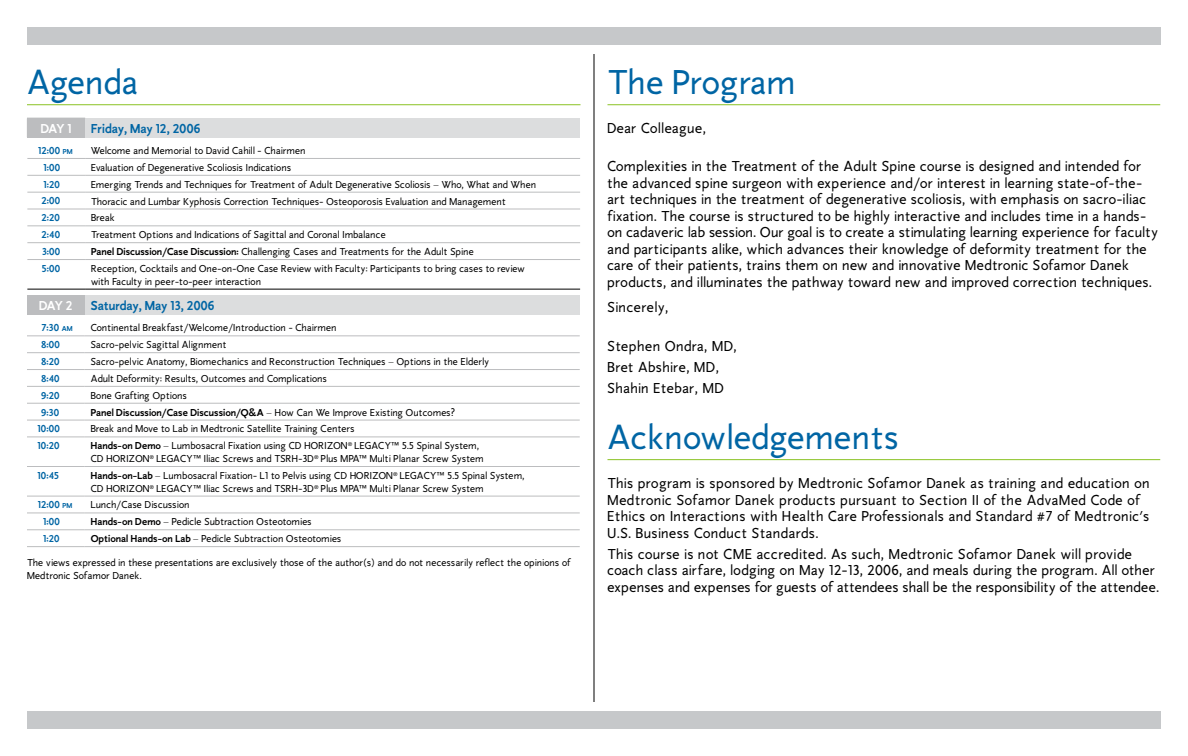
<style>
.page{position:relative;width:1188px;height:756px;background:#fff}
.page>*{position:absolute;margin:0;border:0;box-sizing:border-box;transform-origin:0 0}
.t1{font:36px "AS Full Life Sans";color:#0065a4}
.t2{font:15px/16.5px "AS Full Life Sans";letter-spacing:.01em;color:#000}
.t3{font:700 13.5px "AS Full Life Sans";color:#0065a4}
.t4{font:700 13.5px "AS Full Life Sans";letter-spacing:-.075em;color:#fff}
.t5{font:10.5px/12.8px "AS Full Life Sans";color:#000}
.t6{font:700 10.5px "AS Full Life Sans";color:#0065a4}
.t7{font:700 10.5px "AS Full Life Sans";color:#000}
.s1{font-size:7.5px}
.s2{font-weight:700}
.s3{font-weight:400}
.s4{font-family:"Helvetica";font-size:8.25px}
</style>
<div class="page">
<hr style="left:27px;top:104px;width:553px;height:1px;background:#97c93c">
<div style="left:27px;top:118px;width:58px;height:19px;background:#bcbdbf"></div>
<div style="left:85px;top:118px;width:495px;height:19px;background:#dcddde"></div>
<hr style="left:27px;top:158px;width:58px;height:1px;background:#bcbdbf">
<hr style="left:85px;top:158px;width:495px;height:1px;background:#bcbdbf">
<hr style="left:27px;top:175px;width:58px;height:1px;background:#bcbdbf">
<hr style="left:85px;top:175px;width:495px;height:1px;background:#bcbdbf">
<hr style="left:27px;top:192px;width:58px;height:1px;background:#bcbdbf">
<hr style="left:85px;top:192px;width:495px;height:1px;background:#bcbdbf">
<hr style="left:27px;top:209px;width:58px;height:1px;background:#bcbdbf">
<hr style="left:85px;top:209px;width:495px;height:1px;background:#bcbdbf">
<hr style="left:27px;top:225px;width:58px;height:1px;background:#bcbdbf">
<hr style="left:85px;top:225px;width:495px;height:1px;background:#bcbdbf">
<hr style="left:27px;top:242px;width:58px;height:1px;background:#bcbdbf">
<hr style="left:85px;top:242px;width:495px;height:1px;background:#bcbdbf">
<hr style="left:27px;top:259px;width:58px;height:1px;background:#bcbdbf">
<hr style="left:85px;top:259px;width:495px;height:1px;background:#bcbdbf">
<hr style="left:27px;top:289px;width:58px;height:1px;background:#000">
<hr style="left:85px;top:289px;width:495px;height:1px;background:#000">
<div style="left:27px;top:296px;width:58px;height:19px;background:#bcbdbf"></div>
<div style="left:85px;top:296px;width:495px;height:19px;background:#dcddde"></div>
<hr style="left:27px;top:335px;width:58px;height:1px;background:#bcbdbf">
<hr style="left:85px;top:335px;width:495px;height:1px;background:#bcbdbf">
<hr style="left:27px;top:352px;width:58px;height:1px;background:#bcbdbf">
<hr style="left:85px;top:352px;width:495px;height:1px;background:#bcbdbf">
<hr style="left:27px;top:369px;width:58px;height:1px;background:#bcbdbf">
<hr style="left:85px;top:369px;width:495px;height:1px;background:#bcbdbf">
<hr style="left:27px;top:386px;width:58px;height:1px;background:#bcbdbf">
<hr style="left:85px;top:386px;width:495px;height:1px;background:#bcbdbf">
<hr style="left:27px;top:403px;width:58px;height:1px;background:#bcbdbf">
<hr style="left:85px;top:403px;width:495px;height:1px;background:#bcbdbf">
<hr style="left:27px;top:420px;width:58px;height:1px;background:#bcbdbf">
<hr style="left:85px;top:420px;width:495px;height:1px;background:#bcbdbf">
<hr style="left:27px;top:437px;width:58px;height:1px;background:#bcbdbf">
<hr style="left:85px;top:437px;width:495px;height:1px;background:#bcbdbf">
<hr style="left:27px;top:466px;width:58px;height:1px;background:#bcbdbf">
<hr style="left:85px;top:466px;width:495px;height:1px;background:#bcbdbf">
<hr style="left:27px;top:496px;width:58px;height:1px;background:#bcbdbf">
<hr style="left:85px;top:496px;width:495px;height:1px;background:#bcbdbf">
<hr style="left:27px;top:513px;width:58px;height:1px;background:#bcbdbf">
<hr style="left:85px;top:513px;width:495px;height:1px;background:#bcbdbf">
<hr style="left:27px;top:529px;width:58px;height:1px;background:#bcbdbf">
<hr style="left:85px;top:529px;width:495px;height:1px;background:#bcbdbf">
<hr style="left:85px;top:546px;width:495px;height:1px;background:#bcbdbf">
<hr style="left:27px;top:546px;width:58px;height:1px;background:#bcbdbf">
<div style="left:27px;top:27px;width:1134px;height:18px;background:#c6c8ca"></div>
<div style="left:27px;top:711px;width:1134px;height:18px;background:#c6c8ca"></div>
<hr style="left:594px;top:54px;width:1px;height:648px;background:#000">
<hr style="left:608px;top:104px;width:552px;height:1px;background:#97c93c">
<hr style="left:608px;top:459px;width:552px;height:1px;background:#97c93c">
<h1 class="t1" style="left:27px;top:62px;width:114px">Agenda</h1>
<p class="t4" style="left:41px;top:121px;width:32px">Day 1</p>
<p class="t3" style="left:91px;top:121px;width:111px">Friday, May 12, 2006</p>
<p class="t6" style="left:38px;top:145px;width:36px">12:00 <span class="s1">PM</span></p>
<p class="t5" style="left:91px;top:144px;width:216px">Welcome and Memorial to David Cahill - Chairmen</p>
<p class="t6" style="left:44px;top:161px;width:18px">1:00</p>
<p class="t5" style="left:91px;top:161px;width:202px">Evaluation of Degenerative Scoliosis Indications</p>
<p class="t6" style="left:44px;top:178px;width:18px">1:20</p>
<p class="t5" style="left:91px;top:178px;width:447px">Emerging Trends and Techniques for Treatment of Adult Degenerative Scoliosis – Who, What and When</p>
<p class="t6" style="left:41px;top:195px;width:21px">2:00</p>
<p class="t5" style="left:91px;top:195px;width:417px">Thoracic and Lumbar Kyphosis Correction Techniques- Osteoporosis Evaluation and Management</p>
<p class="t6" style="left:41px;top:212px;width:20px">2:20</p>
<p class="t5" style="left:91px;top:212px;width:25px">Break</p>
<p class="t6" style="left:41px;top:229px;width:20px">2:40</p>
<p class="t5" style="left:91px;top:228px;width:297px">Treatment Options and Indications of Sagittal and Coronal Imbalance</p>
<p class="t6" style="left:42px;top:246px;width:20px">3:00</p>
<p class="t5" style="left:91px;top:245px;width:384px"><span class="s2">Panel Discussion/Case Discussion:</span> Challenging Cases and Treatments for the Adult Spine</p>
<p class="t6" style="left:42px;top:262px;width:20px">5:00</p>
<p class="t5" style="left:91px;top:262px;width:436px">Reception, Cocktails and One-on-One Case Review with Faculty: Participants to bring cases to review with Faculty in peer-to-peer interaction</p>
<p class="t4" style="left:39px;top:298px;width:35px">Day 2</p>
<p class="t3" style="left:91px;top:298px;width:125px">Saturday, May 13, 2006</p>
<p class="t6" style="left:41px;top:322px;width:33px">7:30 <span class="s1">AM</span></p>
<p class="t5" style="left:91px;top:322px;width:248px">Continental Breakfast/Welcome/Introduction - Chairmen</p>
<p class="t6" style="left:41px;top:339px;width:21px">8:00</p>
<p class="t5" style="left:91px;top:338px;width:138px">Sacro-pelvic Sagittal Alignment</p>
<p class="t6" style="left:41px;top:356px;width:20px">8:20</p>
<p class="t5" style="left:91px;top:355px;width:400px">Sacro-pelvic Anatomy, Biomechanics and Reconstruction Techniques – Options in the Elderly</p>
<p class="t6" style="left:41px;top:372px;width:20px">8:40</p>
<p class="t5" style="left:91px;top:372px;width:238px">Adult Deformity: Results, Outcomes and Complications</p>
<p class="t6" style="left:41px;top:389px;width:20px">9:20</p>
<p class="t5" style="left:91px;top:389px;width:98px">Bone Grafting Options</p>
<p class="t6" style="left:41px;top:406px;width:20px">9:30</p>
<p class="t7" style="left:91px;top:406px;width:366px">Panel Discussion/Case Discussion/Q&amp;A <span class="s3">– How Can We Improve Existing Outcomes?</span></p>
<p class="t6" style="left:38px;top:423px;width:24px">10:00</p>
<p class="t5" style="left:91px;top:423px;width:266px">Break and Move to Lab in Medtronic Satellite Training Centers</p>
<p class="t6" style="left:38px;top:440px;width:24px">10:20</p>
<p class="t5" style="left:91px;top:440px;width:395px"><span class="s2">Hands-on Demo</span> – Lumbosacral Fixation using CD HORIZON<sup>®</sup> LEGACY<span class="s4">™</span> 5.5 Spinal System,<br>CD HORIZON<sup>®</sup> LEGACY<span class="s4">™</span> Iliac Screws and TSRH-3D<sup>®</sup> Plus MPA<span class="s4">™</span> Multi Planar Screw System</p>
<p class="t6" style="left:38px;top:469px;width:23px">10:45</p>
<p class="t5" style="left:91px;top:469px;width:436px"><span class="s2">Hands-on-Lab</span> – Lumbosacral Fixation- L1 to Pelvis using CD HORIZON<sup>®</sup> LEGACY<span class="s4">™</span> 5.5 Spinal System,<br>CD HORIZON<sup>®</sup> LEGACY<span class="s4">™</span> Iliac Screws and TSRH-3D<sup>®</sup> Plus MPA<span class="s4">™</span> Multi Planar Screw System</p>
<p class="t6" style="left:38px;top:499px;width:36px">12:00 <span class="s1">PM</span></p>
<p class="t5" style="left:91px;top:499px;width:101px">Lunch/Case Discussion</p>
<p class="t6" style="left:43px;top:516px;width:18px">1:00</p>
<p class="t5" style="left:91px;top:516px;width:223px"><span class="s2">Hands-on Demo</span> – Pedicle Subtraction Osteotomies</p>
<p class="t6" style="left:43px;top:533px;width:18px">1:20</p>
<p class="t5" style="left:91px;top:532px;width:252px"><span class="s2">Optional Hands-on Lab</span> – Pedicle Subtraction Osteotomies</p>
<p class="t5" style="left:27px;top:556px;width:546px">The views expressed in these presentations are exclusively those of the author(s) and do not necessarily reflect the opinions of<br>Medtronic Sofamor Danek.</p>
<h1 class="t1" style="left:608px;top:62px;width:190px">The Program</h1>
<h2 class="t2" style="left:608px;top:120px;width:100px">Dear Colleague,</h2>
<p class="t2" style="left:608px;top:158px;width:553px">Complexities in the Treatment of the Adult Spine course is designed and intended for the advanced spine surgeon with experience and/or interest in learning state-of-the&shy;art techniques in the treatment of degenerative scoliosis, with emphasis on sacro-iliac fixation. The course is structured to be highly interactive and includes time in a hands&shy;on cadaveric lab session. Our goal is to create a stimulating learning experience for faculty and participants alike, which advances their knowledge of deformity treatment for the care of their patients, trains them on new and innovative Medtronic Sofamor Danek products, and illuminates the pathway toward new and improved correction techniques.</p>
<h2 class="t2" style="left:608px;top:299px;width:63px">Sincerely,</h2>
<h2 class="t2" style="left:608px;top:335px;width:131px;line-height:21px">Stephen Ondra, MD,<br>Bret Abshire, MD,<br>Shahin Etebar, MD</h2>
<h1 class="t1" style="left:608px;top:417px;width:294px">Acknowledgements</h1>
<p class="t2" style="left:608px;top:475px;width:544px">This program is sponsored by Medtronic Sofamor Danek as training and education on Medtronic Sofamor Danek products pursuant to Section II of the AdvaMed Code of Ethics on Interactions with Health Care Professionals and Standard #7 of Medtronic’s U.S. Business Conduct Standards.</p>
<p class="t2" style="left:608px;top:546px;width:554px">This course is not CME accredited. As such, Medtronic Sofamor Danek will provide coach class airfare, lodging on May 12-13, 2006, and meals during the program. All other expenses and expenses for guests of attendees shall be the responsibility of the attendee.</p>
</div>
